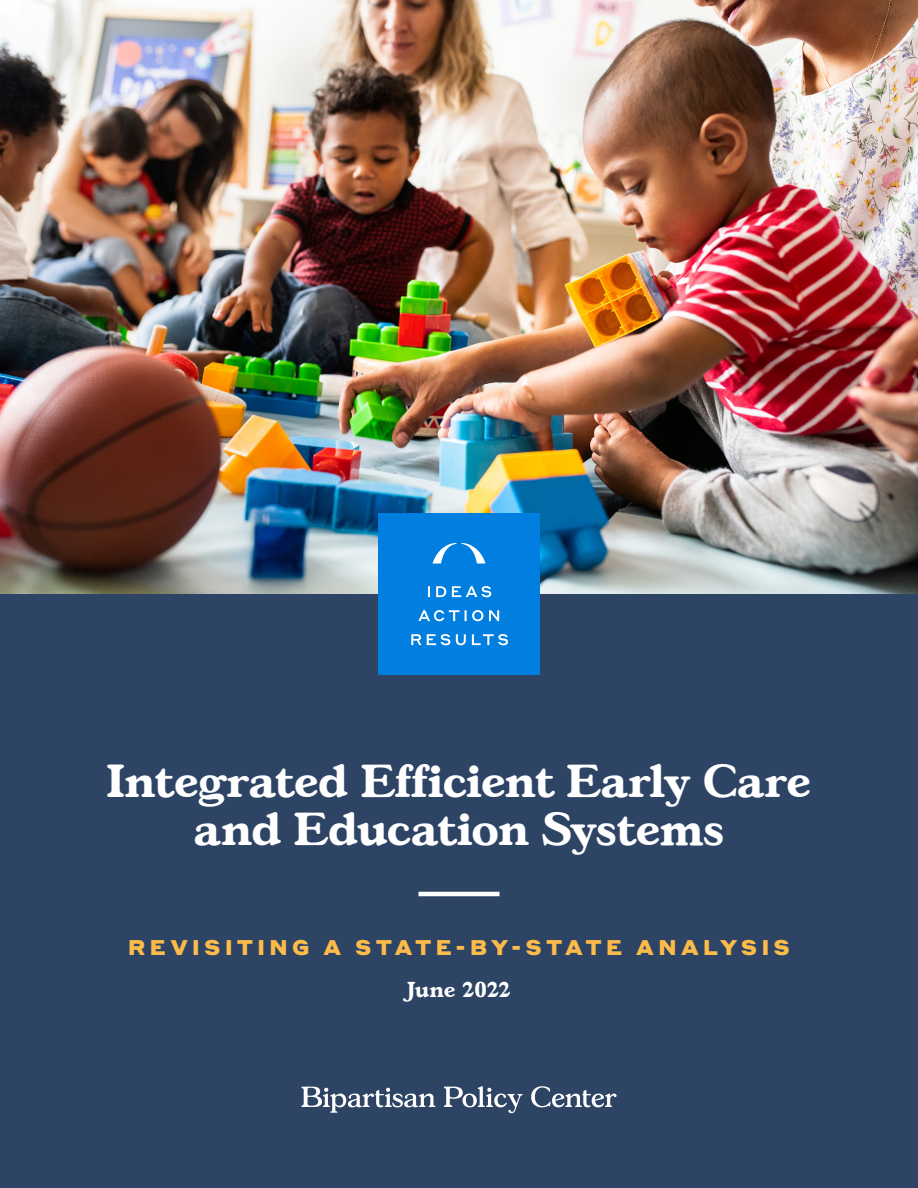
<style>
.page{position:relative;width:918px;height:1188px;background:#fff}
.page>*{position:absolute;margin:0;border:0;box-sizing:border-box;transform-origin:0 0}
.Cover_02_-_Title{font:700 45px/48px "Gascogne TS";letter-spacing:.01em;color:#fff;text-align:center}
.Cover_02_-_Subtitle{font:900 21px "Styrene A";letter-spacing:.21em;color:#fdbc4a}
.Cover_02_-_Date{font:700 21px "Gascogne TS";letter-spacing:.015em;color:#fff}
</style>
<div class="page">
<img style="left:0;top:0;width:918px;height:594px">
<div style="left:0;top:594px;width:918px;height:594px;background:#2e4465"></div>
<div style="left:378px;top:513px;width:162px;height:162px;background:#007fe1"></div>
<svg style="left:433px;top:543px;width:52px;height:21px"></svg>
<svg style="left:411px;top:634px;width:97px;height:11px"></svg>
<svg style="left:418px;top:610px;width:81px;height:11px"></svg>
<svg style="left:428px;top:586px;width:63px;height:11px"></svg>
<svg style="left:444px;top:1086px;width:79px;height:27px"></svg>
<svg style="left:301px;top:1087px;width:134px;height:26px"></svg>
<svg style="left:531px;top:1086px;width:86px;height:21px"></svg>
<hr style="left:418px;top:892px;width:82px;height:4px;background:#fff">
<p class="Cover_02_-_Title" style="left:107px;top:756px;width:705px">Integrated Efficient Early Care and Education Systems</p>
<p class="Cover_02_-_Subtitle" style="left:128px;top:930px;width:663px">REVISITING A STATE-BY-STATE ANALYSIS</p>
<p class="Cover_02_-_Date" style="left:407px;top:976px;width:105px">June 2022</p>
</div>
